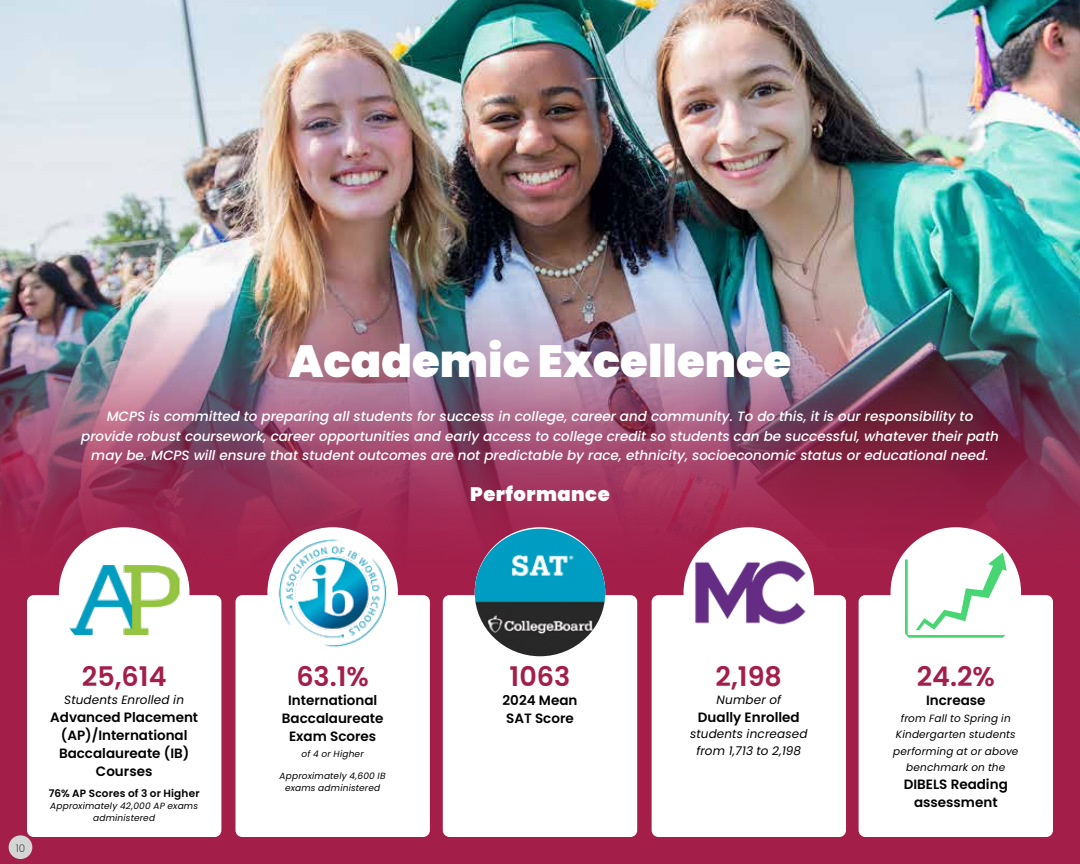
<style>
.page{position:relative;width:1080px;height:864px;background:#a31f4a}
.page>*{position:absolute;margin:0;border:0;box-sizing:border-box;transform-origin:0 0}
.t1{font:900 45px "Poppins";color:#fff}
.t2{font:600 27px "Poppins";color:#a31f4a}
.t3{font:900 19.5px "Poppins";letter-spacing:.025em;color:#fff}
.t4{font:italic 500 13.5px/19.5px "Poppins";color:#fff;text-align:center}
.t5{font:600 13.5px/18px "Poppins";color:#000;text-align:center}
.t6{font:italic 12px/16.5px "Poppins";letter-spacing:.01em;color:#000;text-align:center}
.t7{font:italic 10.5px/16.5px "Poppins";letter-spacing:.015em;color:#000;text-align:center}
.t8{font:600 10.5px "Poppins";letter-spacing:.02em;color:#000}
.t9{font:300 10.5px "Poppins";color:#474747}
.t10{font:italic 9px/12px "Poppins";letter-spacing:.02em;color:#000;text-align:center}
</style>
<div class="page">
<img style="left:0;top:0;width:1080px;height:641px">
<div style="left:27px;top:595px;width:194px;height:242px;background:#fff;border-radius:7px"></div>
<div style="left:59px;top:527px;width:130px;height:131px;background:#fff;border-radius:50%"></div>
<img style="left:69px;top:565px;width:111px;height:70px">
<div style="left:236px;top:595px;width:194px;height:242px;background:#fff;border-radius:7px"></div>
<img style="left:267px;top:527px;width:131px;height:131px;border-radius:65px">
<div style="left:443px;top:595px;width:194px;height:242px;background:#fff;border-radius:7px"></div>
<img style="left:475px;top:529px;width:130px;height:127px">
<div style="left:652px;top:595px;width:194px;height:242px;background:#fff;border-radius:7px"></div>
<div style="left:684px;top:527px;width:130px;height:131px;background:#fff;border-radius:50%"></div>
<img style="left:684px;top:553px;width:130px;height:72px">
<div style="left:859px;top:595px;width:194px;height:242px;background:#fff;border-radius:7px"></div>
<div style="left:891px;top:527px;width:130px;height:131px;background:#fff;border-radius:50%"></div>
<svg style="left:905px;top:552px;width:102px;height:86px"></svg>
<div style="left:9px;top:835px;width:23px;height:24px;background:#d4d5d5;border-radius:50%"></div>
<h1 class="t1" style="left:289px;top:335px;width:504px">Academic Excellence</h1>
<p class="t4" style="left:81px;top:407px;width:919px">MCPS is committed to preparing all students for success in college, career and community. To do this, it is our responsibility to provide robust coursework, career opportunities and early access to college credit so students can be successful, whatever their path may be. MCPS will ensure that student outcomes are not predictable by race, ethnicity, socioeconomic status or educational need.</p>
<h3 class="t3" style="left:470px;top:483px;width:141px">Performance</h3>
<p class="t9" style="left:16px;top:842px;width:11px">10</p>
<h2 class="t2" style="left:82px;top:660px;width:86px">25,614</h2>
<p class="t6" style="left:64px;top:691px;width:121px">Students Enrolled in</p>
<p class="t5" style="left:50px;top:708px;width:150px">Advanced Placement (AP)/International<br>Baccalaureate (IB)<br>Courses</p>
<p class="t8" style="left:49px;top:787px;width:153px">76% AP Scores of 3 or Higher</p>
<p class="t10" style="left:50px;top:800px;width:149px">Approximately 42,000 AP exams administered</p>
<h2 class="t2" style="left:296px;top:660px;width:74px">63.1%</h2>
<p class="t5" style="left:282px;top:692px;width:103px">International<br>Baccalaureate<br>Exam Scores</p>
<p class="t10" style="left:302px;top:748px;width:64px">of 4 or Higher</p>
<p class="t10" style="left:280px;top:770px;width:108px">Approximately 4,600 IB exams administered</p>
<h2 class="t2" style="left:510px;top:660px;width:62px">1063</h2>
<p class="t5" style="left:503px;top:692px;width:76px;text-align:left">2024 Mean<br>SAT Score</p>
<h2 class="t2" style="left:716px;top:660px;width:68px">2,198</h2>
<p class="t6" style="left:717px;top:691px;width:66px">Number of</p>
<p class="t5" style="left:698px;top:708px;width:103px">Dually Enrolled</p>
<p class="t6" style="left:690px;top:726px;width:119px">students increased from 1,713 to 2,198</p>
<h2 class="t2" style="left:917px;top:660px;width:80px">24.2%</h2>
<p class="t5" style="left:926px;top:692px;width:61px">Increase</p>
<p class="t7" style="left:893px;top:710px;width:127px">from Fall to Spring in<br>Kindergarten students performing at or above benchmark on the</p>
<p class="t5" style="left:904px;top:776px;width:106px">DIBELS Reading assessment</p>
</div>
